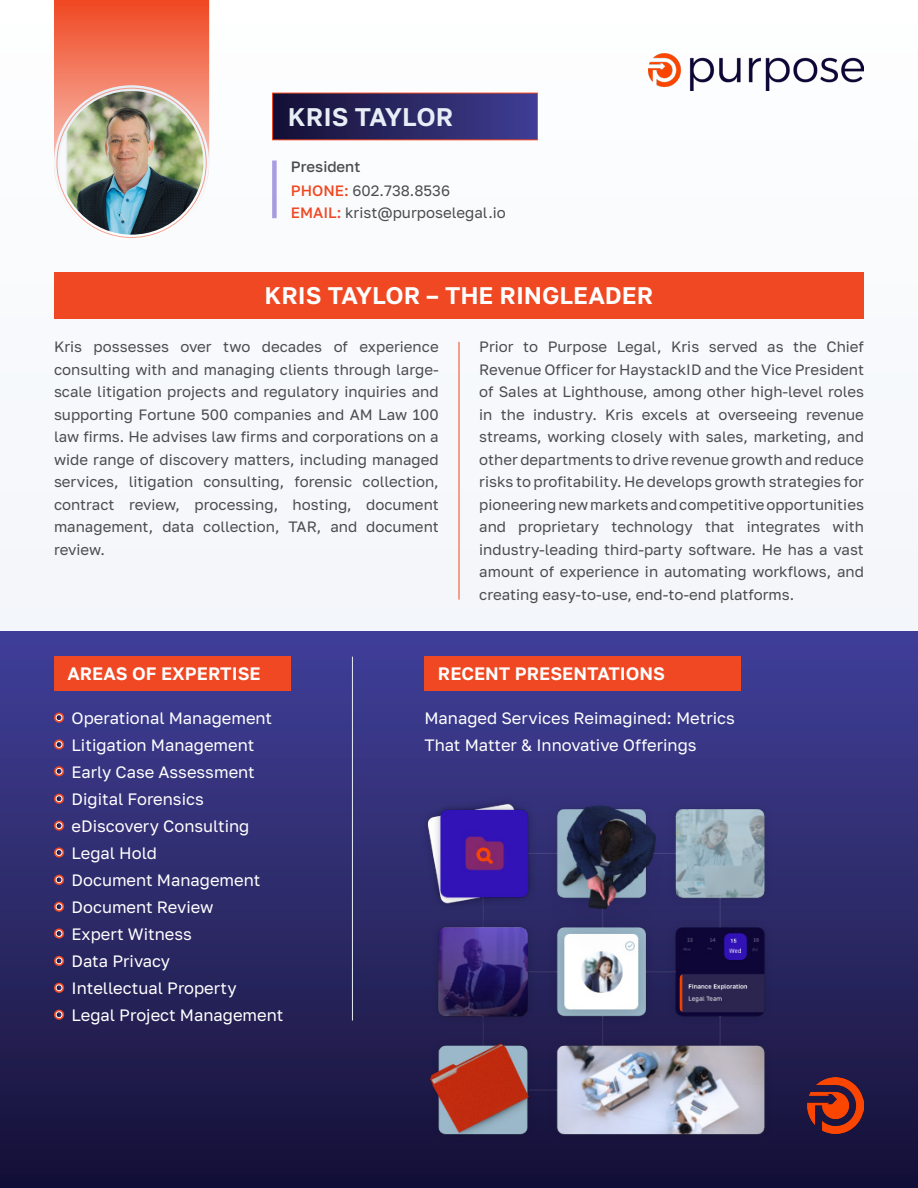
<style>
.page{position:relative;width:918px;height:1188px;background:#f7f9fc}
.page>*{position:absolute;margin:0;border:0;box-sizing:border-box;transform-origin:0 0}
.t1{font:600 25.5px "Golos Text";color:#e8eef5}
.t2{font:600 24px "Golos Text";color:#fff}
.t3{font:600 18px "Golos Text";color:#fff}
.t4{font:16.5px/27px "Golos Text";color:#fff}
.t5{font:15px/22.5px "Golos Text";color:#4b4c4d;text-align:justify}
.t6{font:500 15px "Golos Text";color:#4b4c4d}
.s1{font-weight:500;color:#f04822}
</style>
<div class="page">
<img style="left:649px;top:54px;width:215px;height:37px">
<div style="left:0;top:632px;width:918px;height:556px;background:linear-gradient(to bottom,#434099,#151136)"></div>
<div style="left:54px;top:272px;width:810px;height:46px;background:#f04822"></div>
<svg style="left:54px;top:0;width:155px;height:197px;background:#f26f52"></svg>
<svg style="left:54px;top:85px;width:155px;height:155px"></svg>
<img style="left:60px;top:91px;width:143px;height:144px;border-radius:72px">
<svg style="left:272px;top:92px;width:266px;height:49px;background:#382d64"></svg>
<div style="left:272px;top:161px;width:5px;height:57px;background:#a99ce0"></div>
<div style="left:424px;top:656px;width:317px;height:34px;background:#f04822"></div>
<img style="left:808px;top:1078px;width:56px;height:56px">
<hr style="left:459px;top:342px;width:1px;height:258px;background:#f04822">
<div style="left:54px;top:656px;width:237px;height:34px;background:#f04822"></div>
<svg style="left:54px;top:713px;width:10px;height:10px"></svg>
<svg style="left:56px;top:715px;width:6px;height:6px"></svg>
<div style="left:56px;top:714px;width:6px;height:7px;border:1px solid #fff;border-radius:50%"></div>
<svg style="left:54px;top:739px;width:10px;height:11px"></svg>
<div style="left:56px;top:741px;width:6px;height:7px;border:1px solid #fff;border-radius:50%"></div>
<svg style="left:54px;top:766px;width:10px;height:10px"></svg>
<svg style="left:56px;top:768px;width:6px;height:6px"></svg>
<div style="left:56px;top:768px;width:6px;height:7px;border:1px solid #fff;border-radius:50%"></div>
<svg style="left:54px;top:794px;width:10px;height:10px"></svg>
<svg style="left:56px;top:796px;width:6px;height:6px"></svg>
<div style="left:56px;top:795px;width:6px;height:7px;border:1px solid #fff;border-radius:50%"></div>
<svg style="left:54px;top:847px;width:10px;height:11px"></svg>
<div style="left:56px;top:849px;width:6px;height:7px;border:1px solid #fff;border-radius:50%"></div>
<svg style="left:54px;top:821px;width:10px;height:10px"></svg>
<svg style="left:56px;top:823px;width:6px;height:6px"></svg>
<div style="left:56px;top:822px;width:6px;height:7px;border:1px solid #fff;border-radius:50%"></div>
<svg style="left:54px;top:875px;width:10px;height:10px"></svg>
<svg style="left:56px;top:877px;width:6px;height:6px"></svg>
<div style="left:56px;top:876px;width:6px;height:7px;border:1px solid #fff;border-radius:50%"></div>
<svg style="left:54px;top:902px;width:10px;height:10px"></svg>
<svg style="left:56px;top:904px;width:6px;height:6px"></svg>
<div style="left:56px;top:903px;width:6px;height:7px;border:1px solid #fff;border-radius:50%"></div>
<svg style="left:54px;top:928px;width:10px;height:11px"></svg>
<div style="left:56px;top:930px;width:6px;height:7px;border:1px solid #fff;border-radius:50%"></div>
<svg style="left:54px;top:956px;width:10px;height:10px"></svg>
<svg style="left:56px;top:958px;width:6px;height:6px"></svg>
<svg style="left:54px;top:1010px;width:10px;height:10px"></svg>
<svg style="left:56px;top:1012px;width:6px;height:6px"></svg>
<div style="left:56px;top:1011px;width:6px;height:7px;border:1px solid #fff;border-radius:50%"></div>
<svg style="left:54px;top:983px;width:10px;height:10px"></svg>
<svg style="left:56px;top:985px;width:6px;height:6px"></svg>
<div style="left:56px;top:984px;width:6px;height:7px;border:1px solid #fff;border-radius:50%"></div>
<img style="left:414px;top:789px;width:372px;height:367px">
<hr style="left:352px;top:657px;width:1px;height:364px;background:#e8eef5">
<p class="t1" style="left:288px;top:101px;width:167px">KRIS TAYLOR</p>
<p class="t6" style="left:291px;top:157px;width:71px">President</p>
<p class="t5" style="left:291px;top:179px;width:161px"><span class="s1">PHONE:</span> 602.738.8536</p>
<p class="t5" style="left:291px;top:202px;width:216px"><span class="s1">EMAIL:</span> krist@purposelegal.io</p>
<p class="t2" style="left:265px;top:281px;width:390px">KRIS TAYLOR – THE RINGLEADER</p>
<p class="t5" style="left:54px;top:335px;width:386px">Kris possesses over two decades of experience consulting with and managing clients through large&shy;scale litigation projects and regulatory inquiries and supporting Fortune 500 companies and AM Law 100 law firms. He advises law firms and corporations on a wide range of discovery matters, including managed services, litigation consulting, forensic collection, contract review, processing, hosting, document management, data collection, TAR, and document review.</p>
<p class="t5" style="left:479px;top:335px;width:386px">Prior to Purpose Legal, Kris served as the Chief Revenue Officer for HaystackID and the Vice President of Sales at Lighthouse, among other high-level roles in the industry. Kris excels at overseeing revenue streams, working closely with sales, marketing, and other departments to drive revenue growth and reduce risks to profitability. He develops growth strategies for pioneering new markets and competitive opportunities and proprietary technology that integrates with industry-leading third-party software. He has a vast amount of experience in automating workflows, and creating easy-to-use, end-to-end platforms.</p>
<p class="t3" style="left:68px;top:663px;width:195px">AREAS OF EXPERTISE</p>
<p class="t4" style="left:72px;top:704px;width:202px">Operational Management</p>
<p class="t4" style="left:72px;top:731px;width:184px">Litigation Management</p>
<p class="t4" style="left:72px;top:758px;width:185px">Early Case Assessment</p>
<p class="t4" style="left:72px;top:785px;width:134px">Digital Forensics</p>
<p class="t4" style="left:72px;top:812px;width:179px">eDiscovery Consulting</p>
<p class="t4" style="left:72px;top:839px;width:87px">Legal Hold</p>
<p class="t4" style="left:72px;top:866px;width:190px">Document Management</p>
<p class="t4" style="left:72px;top:893px;width:144px">Document Review</p>
<p class="t4" style="left:72px;top:920px;width:122px">Expert Witness</p>
<p class="t4" style="left:72px;top:947px;width:100px">Data Privacy</p>
<p class="t4" style="left:72px;top:974px;width:167px">Intellectual Property</p>
<p class="t4" style="left:72px;top:1001px;width:213px">Legal Project Management</p>
<p class="t3" style="left:438px;top:663px;width:229px">RECENT PRESENTATIONS</p>
<p class="t4" style="left:424px;top:704px;width:312px">Managed Services Reimagined: Metrics<br>That Matter &amp; Innovative Offerings</p>
</div>
